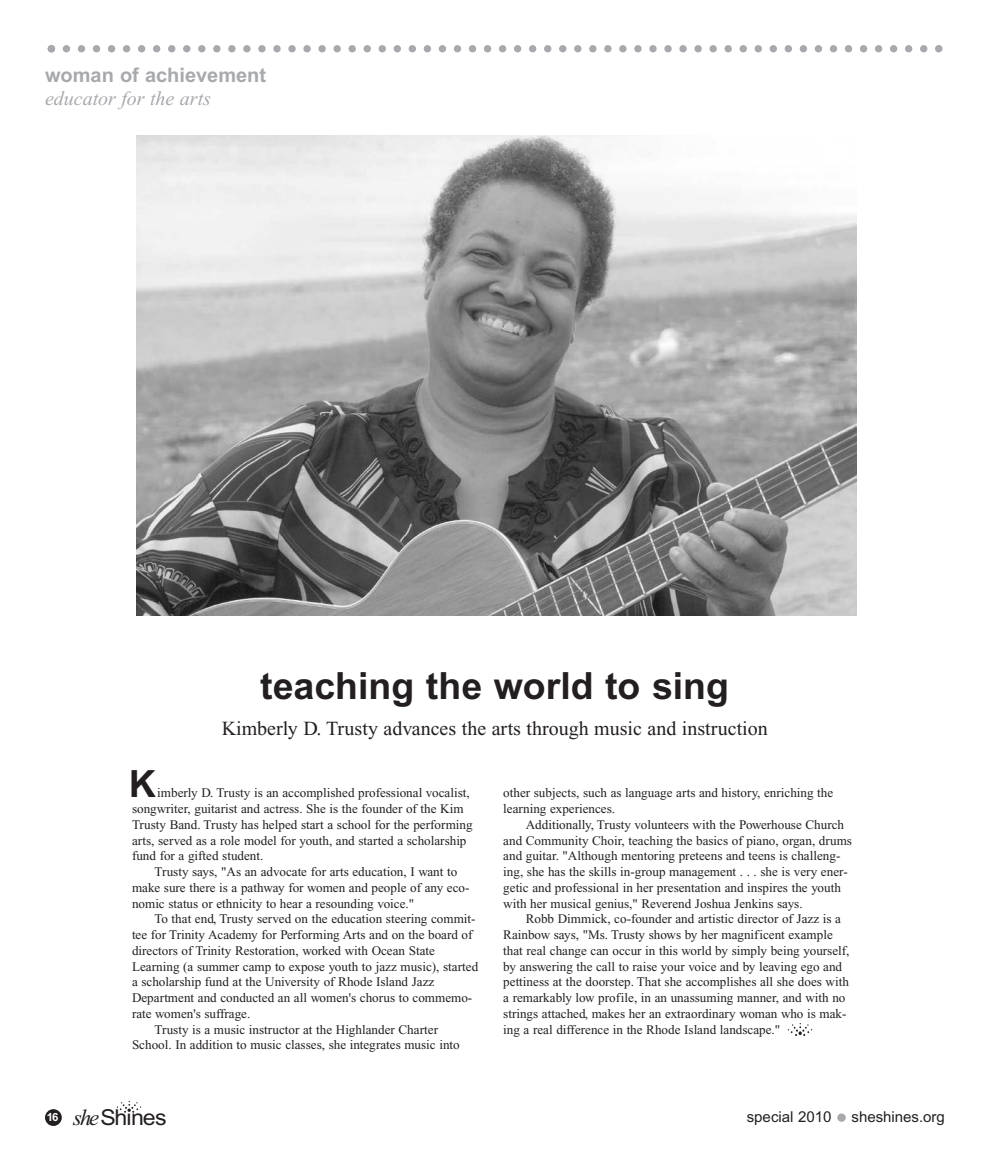
<style>
.page{position:relative;width:990px;height:1170px;background:#fff}
.page>*{position:absolute;margin:0;border:0;box-sizing:border-box;transform-origin:0 0}
.t1{font:700 37.5px "Arial";color:#231f20}
.t2{font:22px "Arial";letter-spacing:-.04em;color:#231f20;scale:1.05 1}
.t3{font:20px "Times New Roman";color:#231f20}
.t4{font:700 20px "Arial";color:#a8a9ad}
.t5{font:italic 20px "Times New Roman";color:#a8a9ad}
.t6{font:15px "Arial";color:#231f20}
.t7{font:13.12px/15.8px "Times New Roman";color:#231f20}
.s1{font-family:"Times New Roman";font-style:italic;font-size:22.5px}
</style>
<div class="page">
<div style="left:45px;top:1109px;width:17px;height:17px;background:#231f20;border-radius:50%"></div>
<div style="left:837px;top:1113px;width:9px;height:9px;background:#a8a9ad;border-radius:50%"></div>
<svg style="left:117px;top:1101px;width:24px;height:12px"></svg>
<svg style="left:48px;top:45px;width:894px;height:7px"></svg>
<svg style="left:788px;top:1023px;width:24px;height:13px"></svg>
<img style="left:136px;top:135px;width:720px;height:481px">
<h3 class="t4" style="left:45px;top:63px;width:223px">woman of achievement</h3>
<h3 class="t5" style="left:45px;top:92px;width:168px">educator for the arts</h3>
<h1 class="t1" style="left:260px;top:672px;width:470px">teaching the world to sing</h1>
<h3 class="t3" style="left:222px;top:721px;width:548px">Kimberly D. Trusty advances the arts through music and instruction</h3>
<h1 class="t1" style="left:129px;top:771px;width:29px">K</h1>
<p class="t7" style="left:132px;top:786px;width:342px;text-indent:25px">imberly D. Trusty is an accomplished professional vocalist, songwriter, guitarist and actress. She is the founder of the Kim Trusty Band. Trusty has helped start a school for the performing arts, served as a role model for youth, and started a scholarship fund for a gifted student.</p>
<p class="t7" style="left:132px;top:865px;width:339px;text-indent:22px">Trusty says, "As an advocate for arts education, I want to make sure there is a pathway for women and people of any eco&shy;nomic status or ethnicity to hear a resounding voice."</p>
<p class="t7" style="left:155px;top:912px;width:323px">To that end, Trusty served on the education steering commit-</p>
<p class="t7" style="left:132px;top:928px;width:342px">tee for Trinity Academy for Performing Arts and on the board of</p>
<p class="t7" style="left:132px;top:944px;width:305px">directors of Trinity Restoration, worked with Ocean State</p>
<p class="t7" style="left:132px;top:960px;width:348px">Learning (a summer camp to expose youth to jazz music), started</p>
<p class="t7" style="left:132px;top:975px;width:304px">a scholarship fund at the University of Rhode Island Jazz</p>
<p class="t7" style="left:132px;top:991px;width:342px">Department and conducted an all women's chorus to commemo-</p>
<p class="t7" style="left:132px;top:1007px;width:120px">rate women's suffrage.</p>
<p class="t7" style="left:155px;top:1023px;width:285px">Trusty is a music instructor at the Highlander Charter</p>
<p class="t7" style="left:132px;top:1038px;width:329px">School. In addition to music classes, she integrates music into</p>
<p class="t7" style="left:503px;top:786px;width:332px">other subjects, such as language arts and history, enriching the learning experiences.</p>
<p class="t7" style="left:503px;top:818px;width:350px;text-indent:22px">Additionally, Trusty volunteers with the Powerhouse Church and Community Choir, teaching the basics of piano, organ, drums and guitar. "Although mentoring preteens and teens is challeng&shy;ing, she has the skills in-group management . . . she is very ener&shy;getic and professional in her presentation and inspires the youth with her musical genius," Reverend Joshua Jenkins says.</p>
<p class="t7" style="left:503px;top:912px;width:348px;text-indent:22px">Robb Dimmick, co-founder and artistic director of Jazz is a Rainbow says, "Ms. Trusty shows by her magnificent example that real change can occur in this world by simply being yourself, by answering the call to raise your voice and by leaving ego and pettiness at the doorstep. That she accomplishes all she does with a remarkably low profile, in an unassuming manner, and with no strings attached, makes her an extraordinary woman who is mak&shy;ing a real difference in the Rhode Island landscape."</p>
<h2 class="t2" style="left:47px;top:1109px;width:116px"><sup>16</sup> <span class="s1">she</span>Shines</h2>
<p class="t6" style="left:747px;top:1111px;width:86px">special 2010</p>
<p class="t6" style="left:852px;top:1111px;width:95px">sheshines.org</p>
</div>
